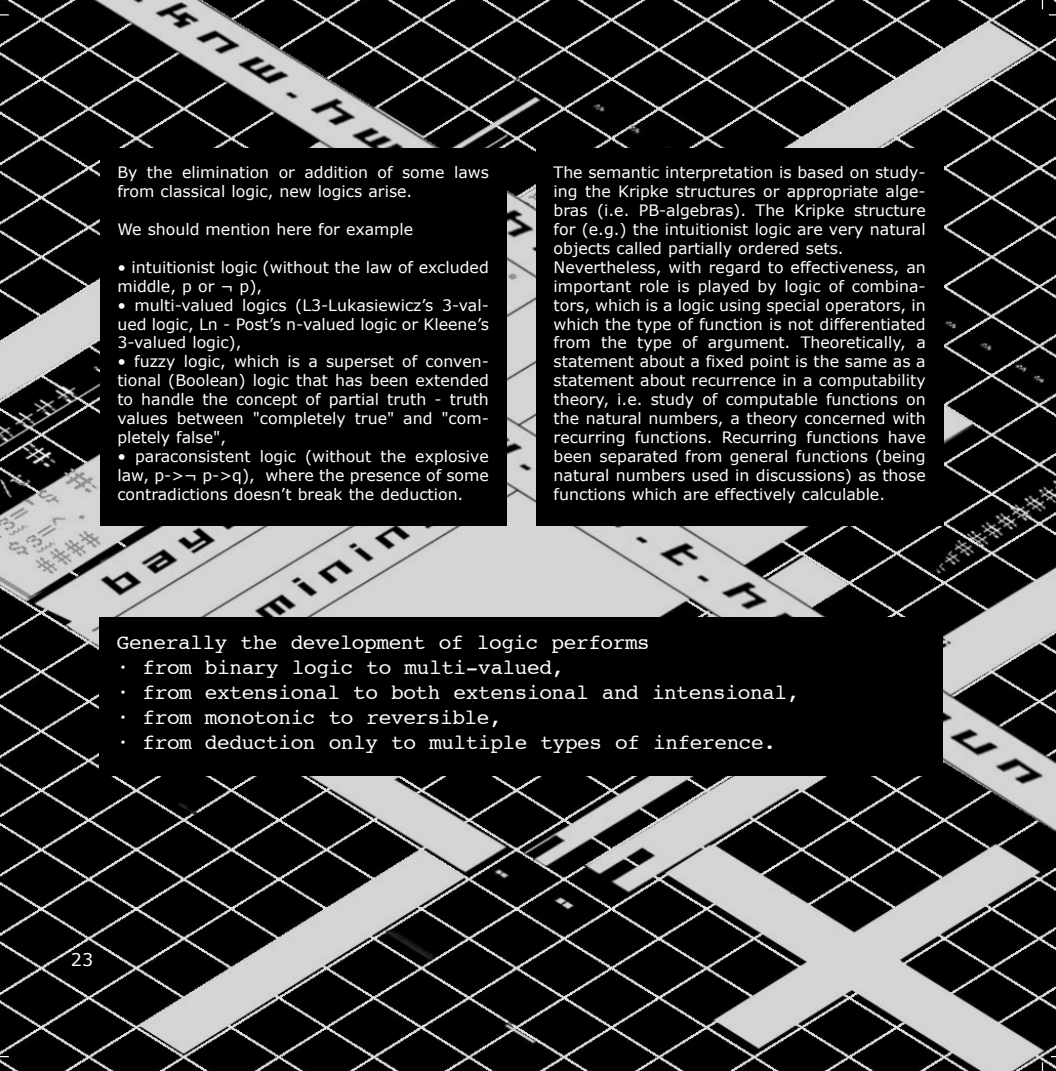
<style>
.page{position:relative;width:1056px;height:1071px;background:#fff}
.page>*{position:absolute;margin:0;border:0;box-sizing:border-box;transform-origin:0 0}
.t1{font:21px "Courier";letter-spacing:-.015em;color:#fff}
.t2{font:17.5px "Verdana";color:#fff}
.t3{font:15.75px/18.9px "Verdana";color:#fff}
</style>
<div class="page">
<img style="left:0;top:0;width:1055px;height:1071px">
<div style="left:536px;top:149px;width:407px;height:377px;background:#000"></div>
<div style="left:100px;top:149px;width:406px;height:377px;background:#000"></div>
<div style="left:99px;top:617px;width:844px;height:159px;background:#000"></div>
<p class="t3" style="left:117px;top:163px;width:373px">By the elimination or addition of some laws from classical logic, new logics arise.</p>
<p class="t3" style="left:117px;top:219px;width:297px">We should mention here for example</p>
<p class="t3" style="left:117px;top:257px;width:373px">• intuitionist logic (without the law of excluded middle, p or ¬ p),</p>
<p class="t3" style="left:117px;top:295px;width:373px;text-align:justify">• multi-valued logics (L3-Lukasiewicz’s 3-val&shy;ued logic, Ln - Post’s n-valued logic or Kleene’s 3-valued logic),</p>
<p class="t3" style="left:117px;top:352px;width:373px;text-align:justify">• fuzzy logic, which is a superset of conven&shy;tional (Boolean) logic that has been extended to handle the concept of partial truth - truth values between "completely true" and "com&shy;pletely false",</p>
<p class="t3" style="left:117px;top:446px;width:373px;text-align:justify">• paraconsistent logic (without the explosive law, p-&gt;¬ p-&gt;q), where the presence of some contradictions doesn’t break the deduction.</p>
<p class="t3" style="left:553px;top:163px;width:373px">The semantic interpretation is based on study&shy;ing the Kripke structures or appropriate alge&shy;bras (i.e. PB-algebras). The Kripke structure for (e.g.) the intuitionist logic are very natural objects called partially ordered sets.<br>Nevertheless, with regard to effectiveness, an important role is played by logic of combina&shy;tors, which is a logic using special operators, in which the type of function is not differentiated from the type of argument. Theoretically, a statement about a fixed point is the same as a statement about recurrence in a computability theory, i.e. study of computable functions on the natural numbers, a theory concerned with recurring functions. Recurring functions have been separated from general functions (being natural numbers used in discussions) as those functions which are effectively calculable.</p>
<h1 class="t1" style="left:117px;top:633px;width:534px">Generally the development of logic performs</h1>
<h1 class="t1" style="left:117px;top:658px;width:449px">• from binary logic to multi-valued,</h1>
<h1 class="t1" style="left:117px;top:683px;width:684px">• from extensional to both extensional and intensional,</h1>
<h1 class="t1" style="left:117px;top:708px;width:386px">• from monotonic to reversible,</h1>
<h1 class="t1" style="left:117px;top:734px;width:660px">• from deduction only to multiple types of inference.</h1>
<p class="t2" style="left:71px;top:948px;width:24px">23</p>
</div>
